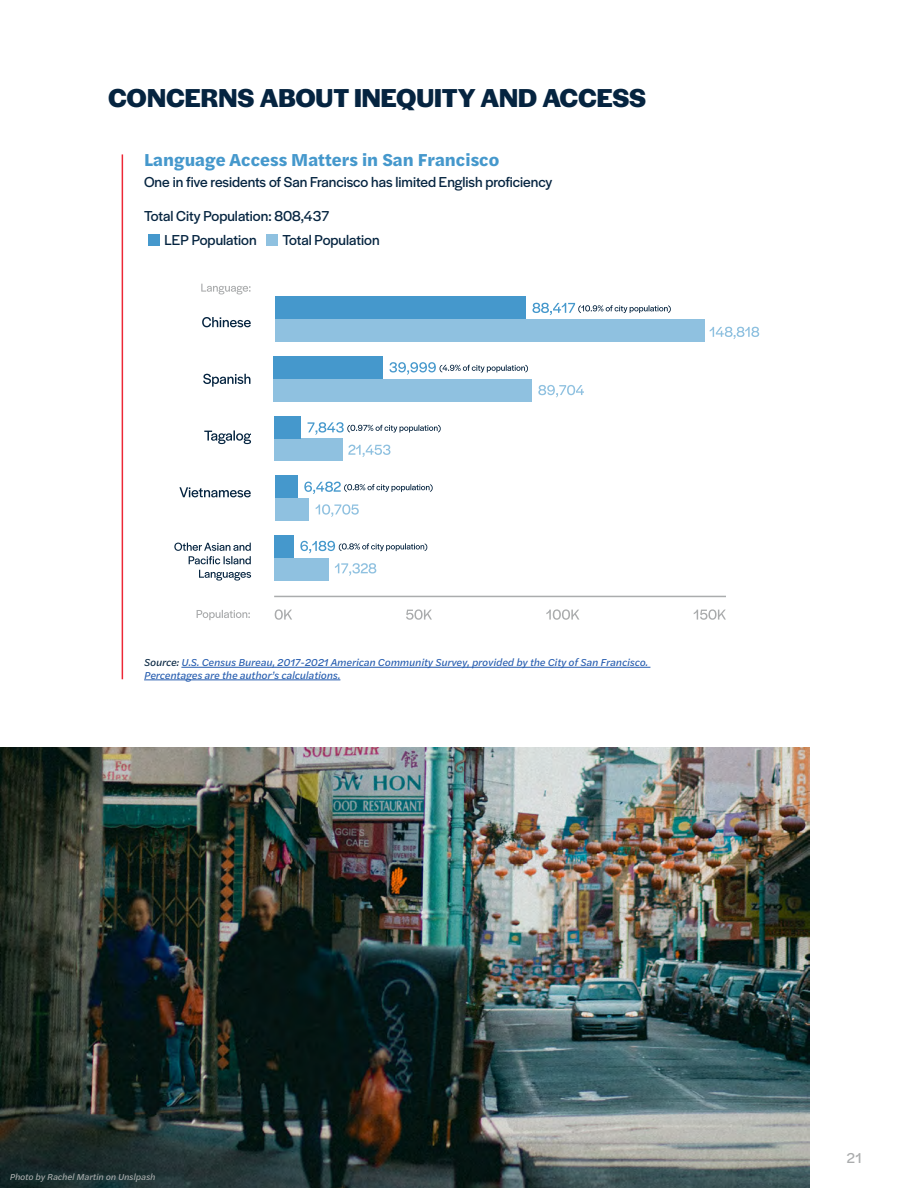
<style>
.page{position:relative;width:918px;height:1188px;background:#fff}
.page>*{position:absolute;margin:0;border:0;box-sizing:border-box;transform-origin:0 0}
.t1{font:700 27px "Halyard Display";letter-spacing:-.005em;color:#052440}
.t2{font:700 18px "Halyard Text";color:#4598cc}
.t3{font:15px/24px "Halyard Display";color:#052440}
.t4{font:15px "Halyard Text";color:#aaacad}
.t5{font:italic 10.5px/12.6px "Halyard Text";color:#255caf}
.t6{font:italic 9px "Halyard Text";color:#aaacad}
.s1{color:#052440}
</style>
<div class="page">
<div style="left:148px;top:234px;width:12px;height:11px;background:#4598cc"></div>
<div style="left:267px;top:234px;width:11px;height:11px;background:#8fc1e0"></div>
<img style="left:0;top:747px;width:810px;height:441px">
<hr style="left:181px;top:667px;width:469px;height:1px;background:#255caf">
<hr style="left:144px;top:680px;width:196px;height:1px;background:#255caf">
<svg style="left:201px;top:284px;width:49px;height:10px"></svg>
<svg style="left:197px;top:610px;width:53px;height:10px"></svg>
<svg style="left:202px;top:317px;width:49px;height:10px"></svg>
<svg style="left:203px;top:374px;width:47px;height:13px"></svg>
<svg style="left:204px;top:430px;width:47px;height:14px"></svg>
<svg style="left:179px;top:487px;width:72px;height:10px"></svg>
<svg style="left:199px;top:570px;width:52px;height:11px"></svg>
<svg style="left:174px;top:543px;width:77px;height:21px"></svg>
<svg style="left:275px;top:609px;width:17px;height:11px"></svg>
<svg style="left:694px;top:609px;width:32px;height:11px"></svg>
<svg style="left:406px;top:609px;width:26px;height:11px"></svg>
<svg style="left:546px;top:609px;width:33px;height:11px"></svg>
<div style="left:275px;top:319px;width:429px;height:23px;background:#8fc1e0"></div>
<div style="left:275px;top:296px;width:251px;height:23px;background:#4598cc"></div>
<div style="left:273px;top:379px;width:259px;height:22px;background:#8fc1e0"></div>
<div style="left:273px;top:356px;width:110px;height:23px;background:#4598cc"></div>
<div style="left:274px;top:438px;width:69px;height:23px;background:#8fc1e0"></div>
<div style="left:274px;top:416px;width:27px;height:22px;background:#4598cc"></div>
<div style="left:275px;top:498px;width:34px;height:23px;background:#8fc1e0"></div>
<div style="left:275px;top:476px;width:23px;height:22px;background:#4598cc"></div>
<div style="left:274px;top:558px;width:54px;height:22px;background:#8fc1e0"></div>
<div style="left:274px;top:535px;width:20px;height:23px;background:#4598cc"></div>
<svg style="left:710px;top:327px;width:49px;height:12px"></svg>
<svg style="left:538px;top:385px;width:46px;height:12px"></svg>
<svg style="left:348px;top:445px;width:42px;height:12px"></svg>
<svg style="left:316px;top:504px;width:43px;height:13px"></svg>
<svg style="left:335px;top:563px;width:41px;height:13px"></svg>
<svg style="left:532px;top:303px;width:139px;height:12px"></svg>
<svg style="left:389px;top:362px;width:139px;height:13px"></svg>
<svg style="left:308px;top:422px;width:133px;height:13px"></svg>
<svg style="left:304px;top:482px;width:129px;height:12px"></svg>
<svg style="left:300px;top:541px;width:127px;height:12px"></svg>
<hr style="left:274px;top:596px;width:452px;height:1px;background:#aaacad">
<hr style="left:122px;top:154px;width:1px;height:525px;background:#ed2736">
<h1 class="t1" style="left:108px;top:78px;width:540px">CONCERNS ABOUT INEQUITY AND ACCESS</h1>
<h2 class="t2" style="left:144px;top:146px;width:357px">Language Access Matters in San Francisco</h2>
<h3 class="t3" style="left:144px;top:169px;width:410px">One in five residents of San Francisco has limited English proficiency</h3>
<h3 class="t3" style="left:164px;top:203px;width:166px;text-indent:-20px">Total City Population: 808,437<br>LEP Population</h3>
<h3 class="t3" style="left:282px;top:227px;width:99px">Total Population</h3>
<p class="t5" style="left:144px;top:656px;width:506px"><span class="s1">Source:</span> U.S. Census Bureau, 2017-2021 American Community Survey, provided by the City of San Francisco.<br>Percentages are the author’s calculations.</p>
<p class="t6" style="left:10px;top:1171px;width:147px">Photo by Rachel Martin on Unslpash</p>
<h3 class="t4" style="left:847px;top:1147px;width:17px">21</h3>
</div>
